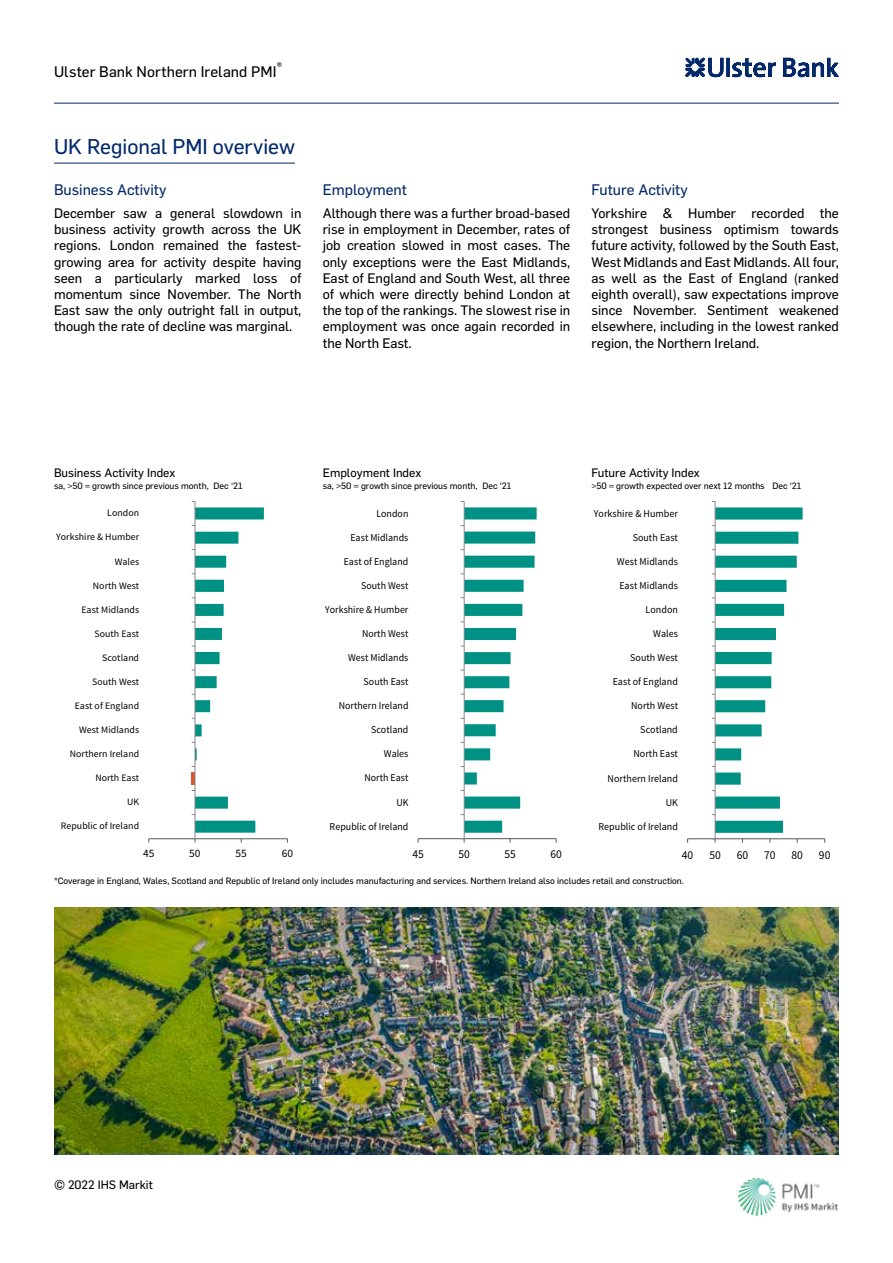
<style>
.page{position:relative;width:893px;height:1263px;background:#fff}
.page>*{position:absolute;margin:0;border:0;box-sizing:border-box;transform-origin:0 0}
.t1{font:21px "Flama Basic";color:#03296a}
.t2{font:15px "Flama Basic";color:#03296a}
.t3{font:15px "Flama Basic";letter-spacing:.005em;color:#000}
.t4{font:13.5px/16.2px "Flama Basic";color:#000;text-align:justify}
.t5{font:12.15px "Source Sans Pro";letter-spacing:-.005em;color:#000;scale:.96 1}
.t6{font:12px "Flama Basic";color:#000}
.t7{font:12px "Source Sans Pro";letter-spacing:-.005em;color:#000;scale:.95 1}
.t8{font:11.4px "Source Sans Pro";letter-spacing:-.005em;color:#000}
.t9{font:10.5px "Source Sans Pro";letter-spacing:.005em;color:#000;scale:.95 1}
.t10{font:10.5px "Source Sans Pro";letter-spacing:.005em;color:#000;scale:.96 1}
.t11{font:10.5px "Flama Basic";color:#000}
.t12{font:9.75px "Source Sans Pro";letter-spacing:.005em;color:#000}
.t13{font:9px "Flama Basic";color:#000}
</style>
<div class="page">
<hr style="left:54px;top:103px;width:785px;height:1px;background:#03296a">
<img style="left:738px;top:1177px;width:100px;height:38px">
<hr style="left:54px;top:1154px;width:785px;height:1px;background:#03296a">
<svg style="left:685px;top:58px;width:154px;height:19px"></svg>
<hr style="left:54px;top:163px;width:241px;height:1px;background:#03296a">
<hr style="left:149px;top:838px;width:138px;height:1px;background:#58595b">
<svg style="left:192px;top:501px;width:72px;height:341px"></svg>
<img style="left:54px;top:908px;width:785px;height:246px">
<hr style="left:418px;top:838px;width:138px;height:1px;background:#58595b">
<svg style="left:461px;top:501px;width:76px;height:342px"></svg>
<hr style="left:688px;top:838px;width:137px;height:1px;background:#58595b">
<svg style="left:712px;top:501px;width:91px;height:342px"></svg>
<p class="t11" style="left:277px;top:59px;width:7px">®</p>
<p class="t3" style="left:54px;top:61px;width:224px">Ulster Bank Northern Ireland PMI</p>
<h1 class="t1" style="left:54px;top:132px;width:242px">UK Regional PMI overview</h1>
<p class="t2" style="left:54px;top:180px;width:114px">Business Activity</p>
<p class="t4" style="left:54px;top:204px;width:249px">December saw a general slowdown in business activity growth across the UK regions. London remained the fastest&shy;growing area for activity despite having seen a particularly marked loss of momentum since November. The North East saw the only outright fall in output, though the rate of decline was marginal.</p>
<p class="t2" style="left:323px;top:180px;width:86px">Employment</p>
<p class="t4" style="left:323px;top:204px;width:249px">Although there was a further broad-based rise in employment in December, rates of job creation slowed in most cases. The only exceptions were the East Midlands, East of England and South West, all three of which were directly behind London at the top of the rankings. The slowest rise in employment was once again recorded in the North East.</p>
<p class="t2" style="left:591px;top:180px;width:98px">Future Activity</p>
<p class="t4" style="left:591px;top:204px;width:249px">Yorkshire &amp; Humber recorded the strongest business optimism towards future activity, followed by the South East, West Midlands and East Midlands. All four, as well as the East of England (ranked eighth overall), saw expectations improve since November. Sentiment weakened elsewhere, including in the lowest ranked region, the Northern Ireland.</p>
<p class="t6" style="left:54px;top:464px;width:123px">Business Activity Index</p>
<p class="t13" style="left:54px;top:479px;width:190px">sa, &gt;50 = growth since previous month, Dec ‘21</p>
<p class="t6" style="left:323px;top:464px;width:100px">Employment Index</p>
<p class="t13" style="left:323px;top:479px;width:190px">sa, &gt;50 = growth since previous month, Dec ‘21</p>
<p class="t6" style="left:591px;top:464px;width:110px">Future Activity Index</p>
<p class="t13" style="left:591px;top:479px;width:211px">&gt;50 = growth expected over next 12 months Dec ‘21</p>
<p class="t12" style="left:107px;top:507px;width:34px">London</p>
<p class="t9" style="left:376px;top:506px;width:35px">London</p>
<p class="t10" style="left:594px;top:507px;width:89px">Yorkshire &amp; Humber</p>
<p class="t12" style="left:56px;top:531px;width:84px">Yorkshire &amp; Humber</p>
<p class="t9" style="left:350px;top:531px;width:62px">East Midlands</p>
<p class="t10" style="left:633px;top:531px;width:49px">South East</p>
<p class="t12" style="left:115px;top:555px;width:26px">Wales</p>
<p class="t9" style="left:344px;top:555px;width:69px">East of England</p>
<p class="t10" style="left:617px;top:555px;width:65px">West Midlands</p>
<p class="t12" style="left:93px;top:579px;width:48px">North West</p>
<p class="t9" style="left:361px;top:579px;width:51px">South West</p>
<p class="t10" style="left:619px;top:579px;width:62px">East Midlands</p>
<p class="t12" style="left:81px;top:603px;width:59px">East Midlands</p>
<p class="t9" style="left:325px;top:603px;width:89px">Yorkshire &amp; Humber</p>
<p class="t10" style="left:646px;top:603px;width:35px">London</p>
<p class="t12" style="left:95px;top:627px;width:46px">South East</p>
<p class="t9" style="left:362px;top:627px;width:50px">North West</p>
<p class="t10" style="left:653px;top:627px;width:27px">Wales</p>
<p class="t12" style="left:102px;top:652px;width:39px">Scotland</p>
<p class="t9" style="left:348px;top:651px;width:65px">West Midlands</p>
<p class="t10" style="left:630px;top:651px;width:51px">South West</p>
<p class="t12" style="left:92px;top:676px;width:49px">South West</p>
<p class="t9" style="left:364px;top:675px;width:49px">South East</p>
<p class="t10" style="left:613px;top:675px;width:69px">East of England</p>
<p class="t12" style="left:75px;top:700px;width:66px">East of England</p>
<p class="t9" style="left:339px;top:699px;width:75px">Northern Ireland</p>
<p class="t10" style="left:631px;top:699px;width:50px">North West</p>
<p class="t12" style="left:79px;top:724px;width:62px">West Midlands</p>
<p class="t9" style="left:371px;top:723px;width:41px">Scotland</p>
<p class="t10" style="left:640px;top:723px;width:41px">Scotland</p>
<p class="t12" style="left:70px;top:748px;width:71px">Northern Ireland</p>
<p class="t9" style="left:384px;top:747px;width:27px">Wales</p>
<p class="t10" style="left:633px;top:747px;width:48px">North East</p>
<p class="t12" style="left:95px;top:772px;width:45px">North East</p>
<p class="t9" style="left:364px;top:771px;width:48px">North East</p>
<p class="t10" style="left:608px;top:771px;width:75px">Northern Ireland</p>
<p class="t12" style="left:127px;top:796px;width:13px">UK</p>
<p class="t9" style="left:396px;top:795px;width:14px">UK</p>
<p class="t10" style="left:666px;top:796px;width:14px">UK</p>
<p class="t12" style="left:61px;top:820px;width:80px">Republic of Ireland</p>
<p class="t9" style="left:330px;top:820px;width:84px">Republic of Ireland</p>
<p class="t10" style="left:598px;top:820px;width:84px">Republic of Ireland</p>
<p class="t8" style="left:143px;top:846px;width:13px">45</p>
<p class="t8" style="left:189px;top:846px;width:13px">50</p>
<p class="t8" style="left:235px;top:846px;width:13px">55</p>
<p class="t8" style="left:282px;top:846px;width:13px">60</p>
<p class="t7" style="left:412px;top:847px;width:13px">45</p>
<p class="t7" style="left:458px;top:847px;width:13px">50</p>
<p class="t7" style="left:504px;top:847px;width:13px">55</p>
<p class="t7" style="left:550px;top:847px;width:13px">60</p>
<p class="t5" style="left:682px;top:847px;width:13px">40</p>
<p class="t5" style="left:709px;top:847px;width:13px">50</p>
<p class="t5" style="left:737px;top:847px;width:13px">60</p>
<p class="t5" style="left:764px;top:847px;width:13px">70</p>
<p class="t5" style="left:792px;top:847px;width:13px">80</p>
<p class="t5" style="left:819px;top:847px;width:13px">90</p>
<p class="t13" style="left:54px;top:875px;width:631px">*Coverage in England, Wales, Scotland and Republic of Ireland only includes manufacturing and services. Northern Ireland also includes retail and construction.</p>
<p class="t6" style="left:54px;top:1176px;width:100px">© 2022 IHS Markit</p>
</div>
